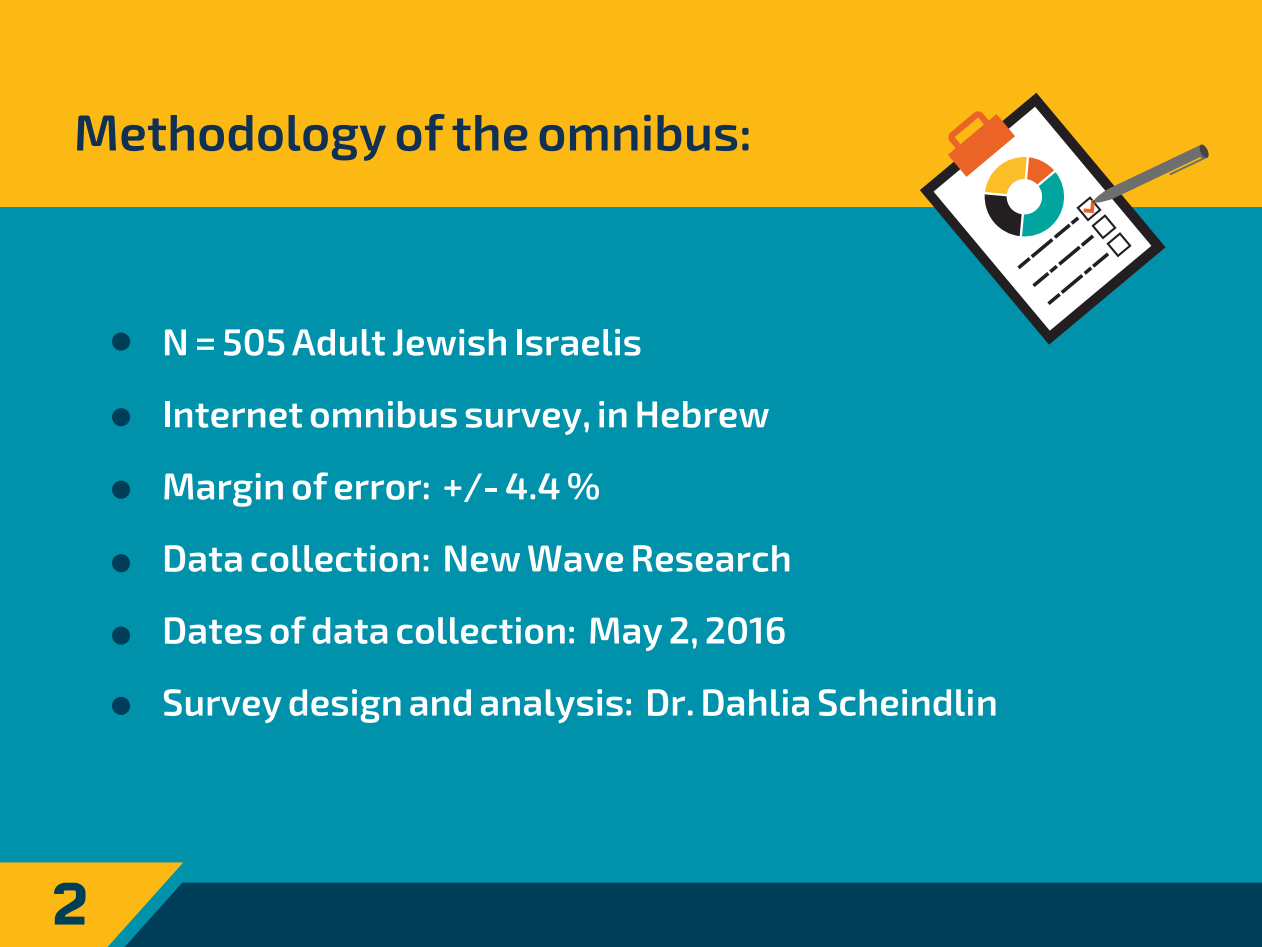
<style>
.page{position:relative;width:1262px;height:947px;background:#fff}
.page>*{position:absolute;margin:0;border:0;box-sizing:border-box;transform-origin:0 0}
.t1{font:69px "Ara Hamah Kilania";color:#103154}
.t2{font:700 69px "Semi Comeback";color:#003d58}
.t3{font:51px/72px "Ara Hamah Kilania";color:#fff}
</style>
<div class="page">
<div style="left:0;top:0;width:1262px;height:946px;background:#0091ab"></div>
<div style="left:0;top:862px;width:183px;height:84px;background:#fdb913"></div>
<div style="left:125px;top:882px;width:1136px;height:64px;background:#003d58"></div>
<div style="left:0;top:0;width:1262px;height:206px;background:#fdb913"></div>
<div style="left:112px;top:332px;width:18px;height:18px;background:#003d58;border-radius:50%"></div>
<div style="left:112px;top:480px;width:18px;height:19px;background:#003d58;border-radius:50%"></div>
<div style="left:112px;top:626px;width:18px;height:18px;background:#003d58;border-radius:50%"></div>
<div style="left:112px;top:408px;width:18px;height:18px;background:#003d58;border-radius:50%"></div>
<div style="left:112px;top:554px;width:18px;height:18px;background:#003d58;border-radius:50%"></div>
<div style="left:112px;top:696px;width:18px;height:19px;background:#003d58;border-radius:50%"></div>
<svg style="left:919px;top:93px;width:146px;height:251px"></svg>
<svg style="left:933px;top:107px;width:164px;height:224px"></svg>
<svg style="left:947px;top:110px;width:262px;height:195px"></svg>
<p class="t1" style="left:74px;top:105px;width:679px">Methodologyoftheomnibus:</p>
<p class="t2" style="left:50px;top:861px;width:40px">2</p>
<p class="t3" style="left:162px;top:312px;width:837px">N=505AdultJewishIsraelis Internetomnibussurvey in, Hebrew Marginoferror: +/-4.4%<br>Datacollection: NewWaveResearch Datesofdatacollection: May2,2016<br>Surveydesignandanalysis: Dr.DahliaScheindlin</p>
</div>
